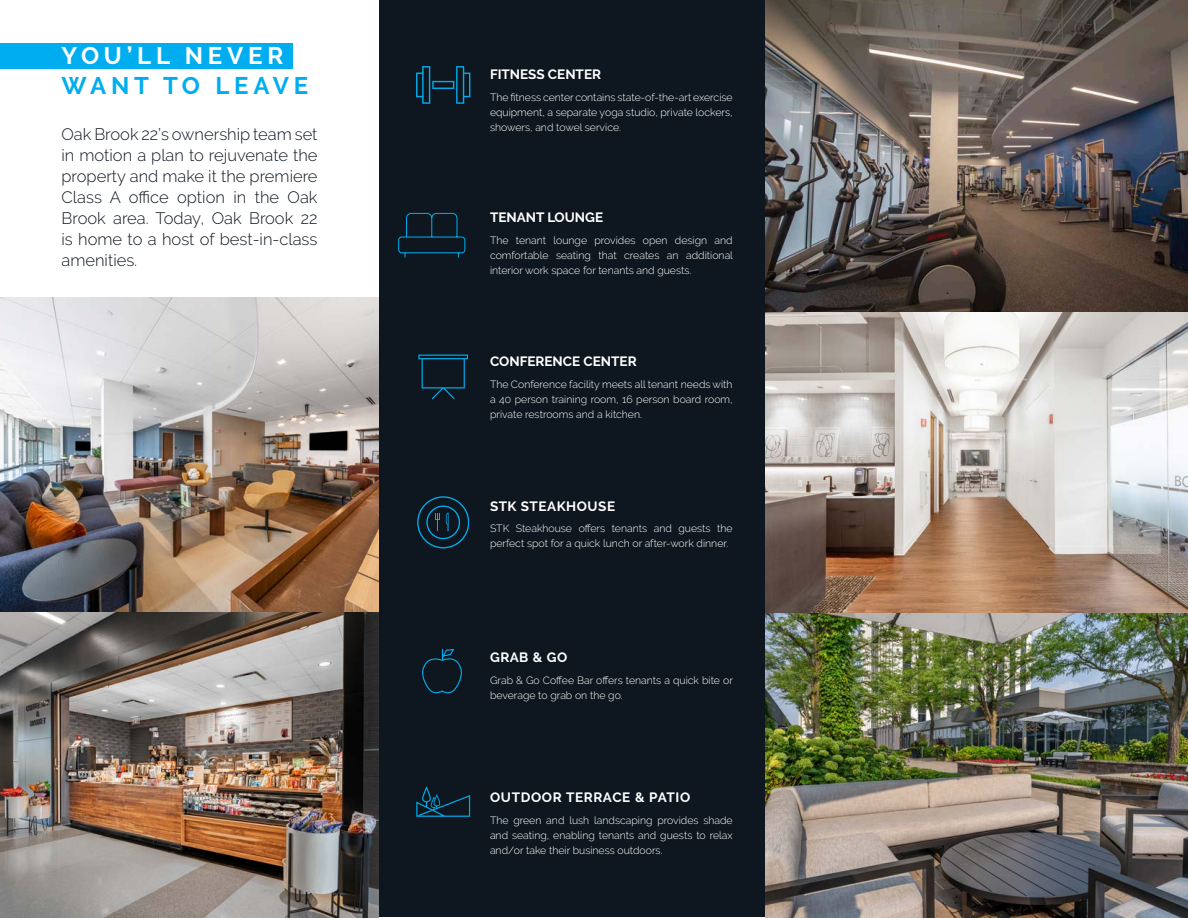
<style>
.page{position:relative;width:1188px;height:918px;background:#fff}
.page>*{position:absolute;margin:0;border:0;box-sizing:border-box;transform-origin:0 0}
.t1{font:700 24px/30px "Raleway";letter-spacing:.2em;color:#fff}
.t2{font:300 16.5px/21px "Raleway";color:#0e171f;text-align:justify}
.t3{font:700 13.5px "Raleway";color:#fff}
.t4{font:700 13.5px "Raleway";letter-spacing:.05em;color:#fff}
.t5{font:700 13.5px "Raleway";letter-spacing:.04em;color:#fff}
.t6{font:300 10.5px/15px "Raleway";color:#fff;text-align:justify}
.s1{color:#00aeef}
</style>
<div class="page">
<div style="left:379px;top:0;width:386px;height:917px;background:#0e171f"></div>
<img style="left:0;top:297px;width:379px;height:621px">
<img style="left:765px;top:0;width:423px;height:918px">
<svg style="left:416px;top:66px;width:54px;height:38px"></svg>
<svg style="left:418px;top:355px;width:50px;height:44px"></svg>
<svg style="left:417px;top:496px;width:52px;height:52px"></svg>
<svg style="left:416px;top:786px;width:54px;height:31px"></svg>
<svg style="left:422px;top:649px;width:40px;height:45px"></svg>
<div style="left:0;top:43px;width:293px;height:25px;background:#00aeef"></div>
<svg style="left:398px;top:212px;width:68px;height:46px"></svg>
<p class="t1" style="left:62px;top:41px;width:248px">YOU’LL NEVER<br><span class="s1">WANT TO LEAVE</span></p>
<p class="t2" style="left:62px;top:124px;width:257px">Oak Brook 22’s ownership team set in motion a plan to rejuvenate the property and make it the premiere Class A office option in the Oak Brook area. Today, Oak Brook 22 is home to a host of best-in-class amenities.</p>
<p class="t3" style="left:490px;top:66px;width:113px">FITNESS CENTER</p>
<p class="t6" style="left:490px;top:89px;width:244px">The fitness center contains state-of-the-art exercise equipment, a separate yoga studio, private lockers, showers, and towel service.</p>
<p class="t3" style="left:490px;top:209px;width:115px">TENANT LOUNGE</p>
<p class="t6" style="left:490px;top:232px;width:245px">The tenant lounge provides open design and comfortable seating that creates an additional interior work space for tenants and guests.</p>
<p class="t3" style="left:490px;top:353px;width:148px">CONFERENCE CENTER</p>
<p class="t6" style="left:490px;top:376px;width:244px">The Conference facility meets all tenant needs with a 40 person training room, 16 person board room, private restrooms and a kitchen.</p>
<p class="t5" style="left:490px;top:498px;width:127px">STK STEAKHOUSE</p>
<p class="t6" style="left:490px;top:521px;width:244px">STK Steakhouse offers tenants and guests the perfect spot for a quick lunch or after-work dinner.</p>
<p class="t3" style="left:490px;top:650px;width:79px">GRAB &amp; GO</p>
<p class="t6" style="left:490px;top:673px;width:244px">Grab &amp; Go Coffee Bar offers tenants a quick bite or beverage to grab on the go.</p>
<p class="t4" style="left:490px;top:790px;width:202px">OUTDOOR TERRACE &amp; PATIO</p>
<p class="t6" style="left:490px;top:813px;width:244px">The green and lush landscaping provides shade and seating, enabling tenants and guests to relax and/or take their business outdoors.</p>
</div>
